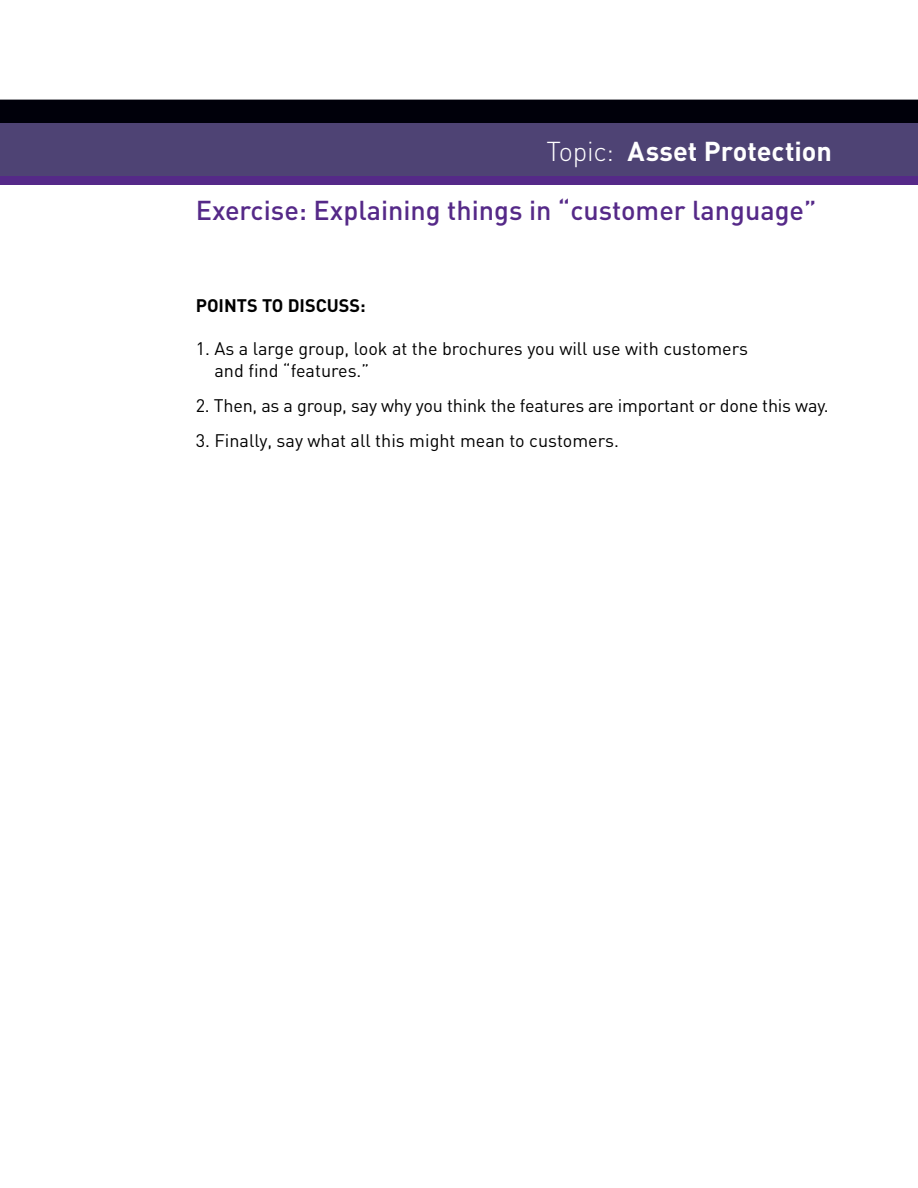
<style>
.page{position:relative;width:918px;height:1188px;background:#fff}
.page>*{position:absolute;margin:0;border:0;box-sizing:border-box;transform-origin:0 0}
.t1{font:500 27px "DIN";color:#552988}
.t2{font:700 27px "DIN";color:#fff}
.t3{font:18px/21.6px "DIN";color:#000}
.t4{font:700 18px "DIN";color:#000}
.s1{font-weight:300}
</style>
<div class="page">
<div style="left:0;top:100px;width:918px;height:24px;background:#00000a"></div>
<div style="left:0;top:124px;width:918px;height:58px;background:#4e4374"></div>
<div style="left:0;top:176px;width:918px;height:9px;background:#552988"></div>
<h1 class="t2" style="left:546px;top:134px;width:287px"><span class="s1">Topic:</span> Asset Protection</h1>
<h1 class="t1" style="left:196px;top:193px;width:622px">Exercise: Explaining things in “customer language”</h1>
<p class="t4" style="left:196px;top:294px;width:171px">POINTS TO DISCUSS:</p>
<p class="t3" style="left:214px;top:338px;width:535px;text-indent:-19px">1. As a large group, look at the brochures you will use with customers and find “features.”</p>
<p class="t3" style="left:196px;top:394px;width:635px">2. Then, as a group, say why you think the features are important or done this way.</p>
<p class="t3" style="left:196px;top:429px;width:425px">3. Finally, say what all this might mean to customers.</p>
</div>
